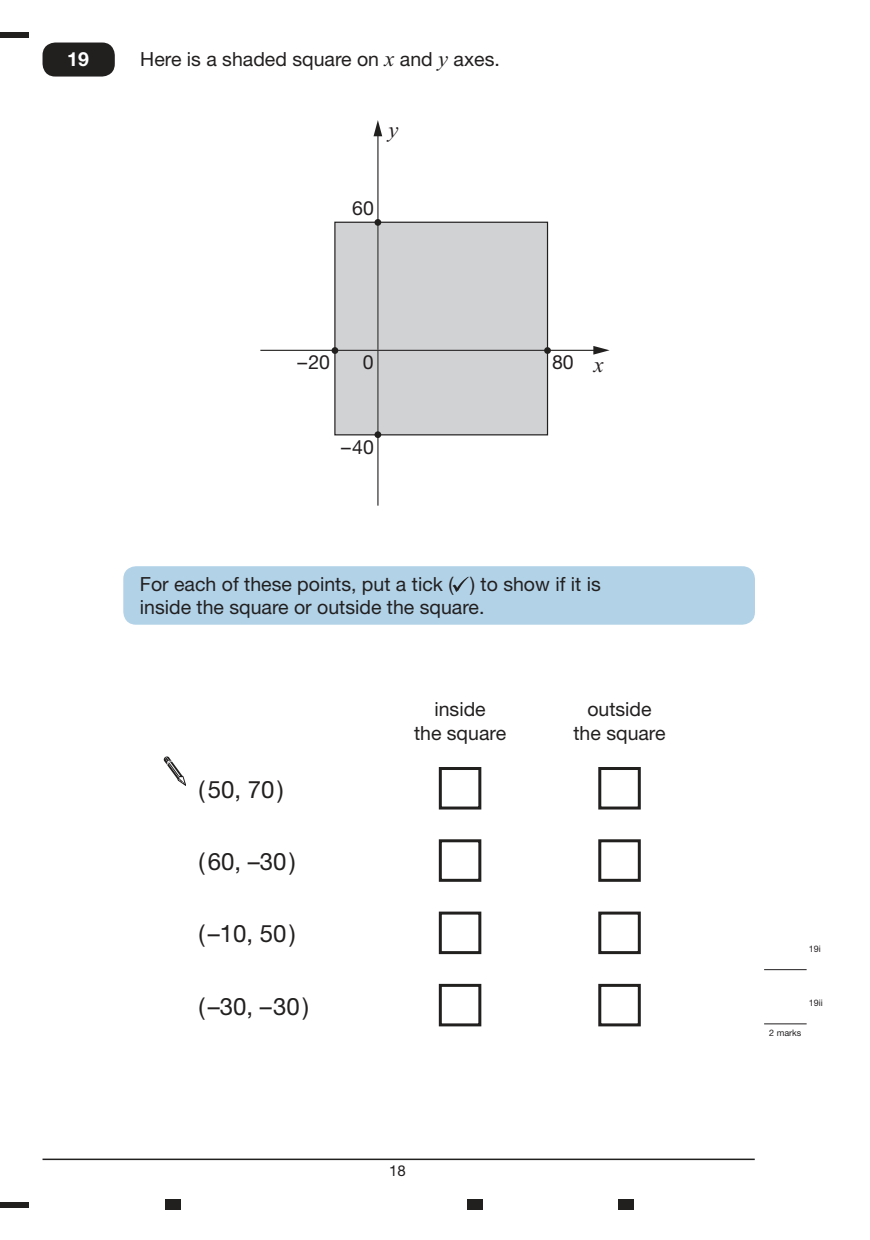
<style>
.page{position:relative;width:870px;height:1240px;background:#fff}
.page>*{position:absolute;margin:0;border:0;box-sizing:border-box;transform-origin:0 0}
.t1{font:24px "Helvetica Neue";color:#221f1f}
.t2{font:italic 22.5px "Times New Roman";color:#231f20}
.t3{font:19.5px/23.4px "Helvetica Neue";color:#221f1f;text-align:center}
.t4{font:19.5px "Helvetica Neue";color:#231f20}
.t5{font:700 19.5px "Helvetica Neue";color:#fff}
.t6{font:15px "Helvetica Neue";color:#221f1f}
.t7{font:9px "Helvetica Neue";color:#221f1f}
.s1{font-family:"Times New Roman";font-style:italic;font-size:22.5px}
</style>
<div class="page">
<hr style="left:43px;top:1158px;width:712px;height:2px;background:#221f1f">
<div style="left:335px;top:222px;width:212px;height:213px;background:#d1d2d4"></div>
<div style="left:334px;top:222px;width:214px;height:213px;border:1px solid #221f1f"></div>
<hr style="left:377px;top:133px;width:1px;height:373px;background:#221f1f">
<svg style="left:374px;top:120px;width:8px;height:16px"></svg>
<hr style="left:260px;top:350px;width:336px;height:1px;background:#221f1f">
<svg style="left:593px;top:346px;width:17px;height:9px"></svg>
<div style="left:374px;top:219px;width:7px;height:7px;background:#221f1f;border-radius:50%"></div>
<div style="left:374px;top:431px;width:7px;height:7px;background:#221f1f;border-radius:50%"></div>
<div style="left:332px;top:347px;width:6px;height:7px;background:#221f1f;border-radius:50%"></div>
<div style="left:544px;top:347px;width:7px;height:7px;background:#221f1f;border-radius:50%"></div>
<div style="left:123px;top:566px;width:632px;height:59px;background:#b2d2e8;border-radius:13px"></div>
<svg style="left:452px;top:577px;width:17px;height:15px"></svg>
<svg style="left:164px;top:756px;width:22px;height:29px"></svg>
<svg style="left:438px;top:767px;width:203px;height:43px"></svg>
<svg style="left:438px;top:839px;width:203px;height:43px"></svg>
<svg style="left:438px;top:911px;width:203px;height:44px"></svg>
<svg style="left:438px;top:983px;width:203px;height:44px"></svg>
<svg style="left:764px;top:970px;width:43px;height:1px"></svg>
<hr style="left:764px;top:1023px;width:43px;height:1px;background:#221f1f">
<hr style="left:764px;top:969px;width:43px;height:1px;background:#221f1f">
<div style="left:43px;top:43px;width:72px;height:34px;background:#221f1f;border-radius:13px"></div>
<div style="left:0;top:33px;width:29px;height:5px;background:#221f1f"></div>
<div style="left:0;top:1202px;width:29px;height:5px;background:#221f1f"></div>
<div style="left:618px;top:1199px;width:16px;height:10px;background:#221f1f"></div>
<div style="left:467px;top:1199px;width:16px;height:10px;background:#221f1f"></div>
<div style="left:165px;top:1199px;width:15px;height:10px;background:#221f1f"></div>
<p class="t5" style="left:67px;top:52px;width:23px">19</p>
<p class="t3" style="left:140px;top:49px;width:361px">Here is a shaded square on <span class="s1">x</span> and <span class="s1">y</span> axes.</p>
<p class="t2" style="left:388px;top:116px;width:11px">y</p>
<p class="t4" style="left:352px;top:201px;width:23px">60</p>
<p class="t4" style="left:297px;top:354px;width:34px">–20</p>
<p class="t4" style="left:363px;top:355px;width:12px">0</p>
<p class="t4" style="left:341px;top:440px;width:34px">–40</p>
<p class="t4" style="left:552px;top:354px;width:53px">80 <span class="s1">x</span></p>
<p class="t3" style="left:140px;top:574px;width:462px;text-align:left">For each of these points, put a tick ( ) to show if it is inside the square or outside the square.</p>
<p class="t1" style="left:199px;top:780px;width:87px">(50, 70)</p>
<p class="t1" style="left:199px;top:852px;width:99px">(60, –30)</p>
<p class="t1" style="left:199px;top:925px;width:99px">(–10, 50)</p>
<p class="t1" style="left:199px;top:997px;width:112px">(–30, –30)</p>
<p class="t3" style="left:414px;top:699px;width:94px">inside<br>the square</p>
<p class="t3" style="left:573px;top:699px;width:94px">outside the square</p>
<p class="t6" style="left:389px;top:1165px;width:18px">18</p>
<p class="t7" style="left:809px;top:945px;width:14px">19i</p>
<p class="t7" style="left:809px;top:999px;width:16px">19ii</p>
<p class="t7" style="left:769px;top:1029px;width:34px">2 marks</p>
</div>
